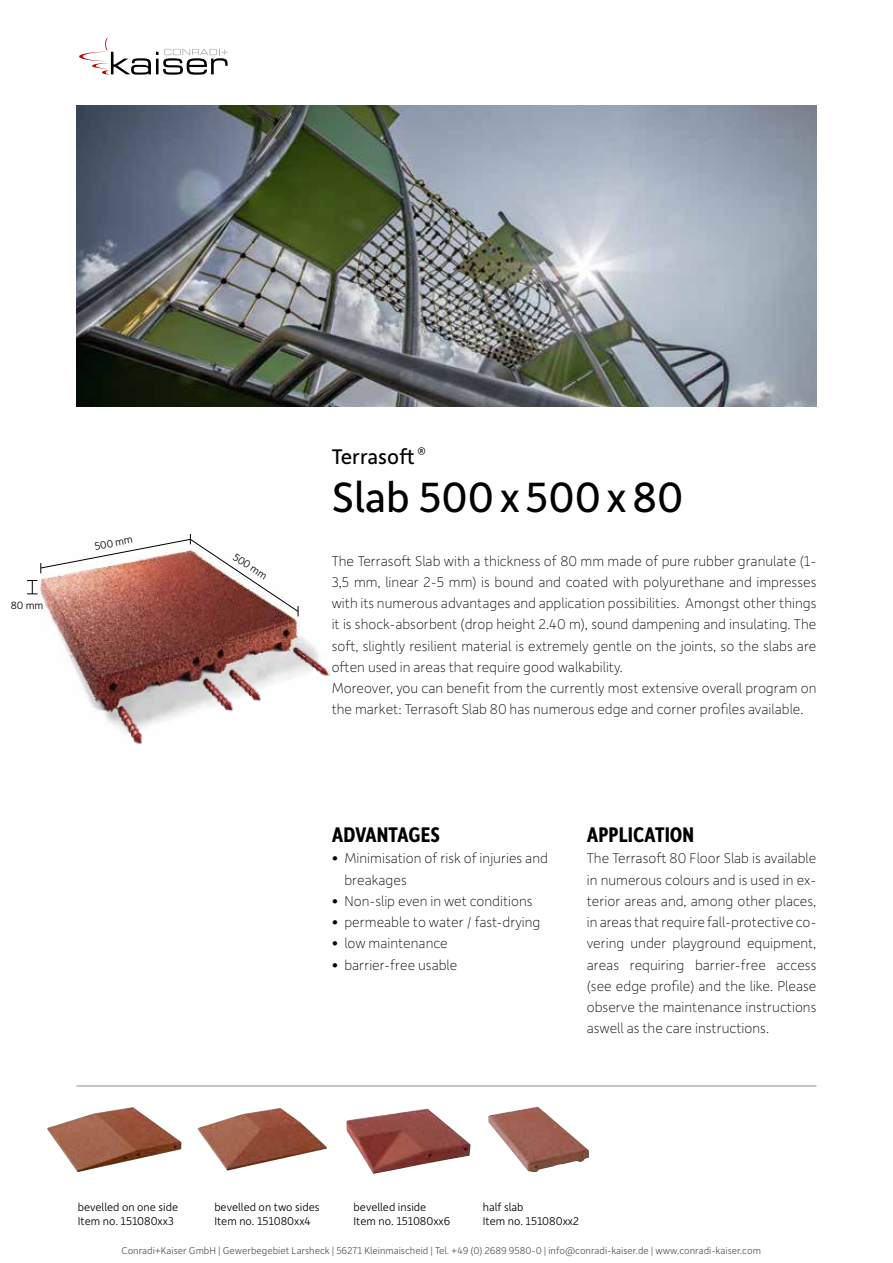
<style>
.page{position:relative;width:893px;height:1263px;background:#fff}
.page>*{position:absolute;margin:0;border:0;box-sizing:border-box;transform-origin:0 0}
.t1{font:45px "Depot New";color:#000}
.t2{font:700 22.5px "Depot New Condensed";color:#000}
.t3{font:22.5px "Depot New";color:#000}
.t4{font:100 15px/21.3px "Depot New";color:#000}
.t5{font:300 12px/14.4px "Depot New";color:#000}
.t6{font:300 11.25px "Depot New";color:#000}
.t7{font:300 10.5px "Depot New";color:#575756}
</style>
<div class="page">
<img style="left:50px;top:616px;width:280px;height:129px">
<img style="left:77px;top:106px;width:739px;height:300px">
<svg style="left:27px;top:534px;width:272px;height:82px"></svg>
<img style="left:346px;top:1108px;width:125px;height:66px">
<svg style="left:47px;top:1107px;width:135px;height:65px"></svg>
<img style="left:77px;top:1107px;width:56px;height:11px">
<svg style="left:197px;top:1108px;width:130px;height:63px"></svg>
<img style="left:228px;top:1108px;width:51px;height:10px">
<svg style="left:512px;top:1106px;width:77px;height:67px"></svg>
<img style="left:488px;top:1107px;width:49px;height:44px">
<svg style="left:79px;top:38px;width:149px;height:37px"></svg>
<hr style="left:77px;top:1085px;width:739px;height:2px;background:#b3b2b2">
<p class="t6" style="left:11px;top:598px;width:34px">80 mm</p>
<p class="t6" style="left:93px;top:539px;width:40px;rotate:-11deg">500 mm</p>
<p class="t6" style="left:238px;top:549px;width:40px;rotate:34deg">500 mm</p>
<h2 class="t3" style="left:332px;top:441px;width:96px">Terrasoft <sup>®</sup></h2>
<h1 class="t1" style="left:332px;top:468px;width:353px">Slab 500x500x80</h1>
<p class="t4" style="left:332px;top:549px;width:486px">The Terrasoft Slab with a thickness of 80 mm made of pure rubber granulate (1- 3,5 mm, linear 2-5 mm) is bound and coated with polyurethane and impresses with its numerous advantages and application possibilities. Amongst other things it is shock-absorbent (drop height 2.40 m), sound dampening and insulating. The soft, slightly resilient material is extremely gentle on the joints, so the slabs are often used in areas that require good walkability.<br>Moreover, you can benefit from the currently most extensive overall program on the market: Terrasoft Slab 80 has numerous edge and corner profiles available.</p>
<h2 class="t2" style="left:332px;top:820px;width:110px">ADVANTAGES</h2>
<p class="t4" style="left:344px;top:847px;width:205px;text-indent:-13px">• Minimisation of risk of injuries and breakages</p>
<p class="t4" style="left:332px;top:889px;width:202px">• Non-slip even in wet conditions</p>
<p class="t4" style="left:332px;top:911px;width:210px">• permeable to water / fast-drying</p>
<p class="t4" style="left:332px;top:932px;width:118px">• low maintenance</p>
<p class="t4" style="left:332px;top:953px;width:127px">• barrier-free usable</p>
<h2 class="t2" style="left:587px;top:820px;width:109px">APPLICATION</h2>
<p class="t4" style="left:587px;top:847px;width:231px;text-align:justify">The Terrasoft 80 Floor Slab is available in numerous colours and is used in ex&shy;terior areas and, among other places, in areas that require fall-protective co&shy;vering under playground equipment, areas requiring barrier-free access (see edge profile) and the like. Please observe the maintenance instructions aswell as the care instructions.</p>
<p class="t5" style="left:78px;top:1199px;width:102px">bevelled on one side<br>Item no. 151080xx3</p>
<p class="t5" style="left:214px;top:1199px;width:107px">bevelled on two sides<br>Item no. 151080xx4</p>
<p class="t5" style="left:354px;top:1199px;width:98px">bevelled inside<br>Item no. 151080xx6</p>
<p class="t5" style="left:483px;top:1199px;width:98px">half slab<br>Item no. 151080xx2</p>
<p class="t7" style="left:121px;top:1244px;width:641px">Conradi+Kaiser GmbH | Gewerbegebiet Larsheck | 56271 Kleinmaischeid | Tel. +49 (0) 2689 9580-0 | info@conradi-kaiser.de | www.conradi-kaiser.com</p>
</div>
